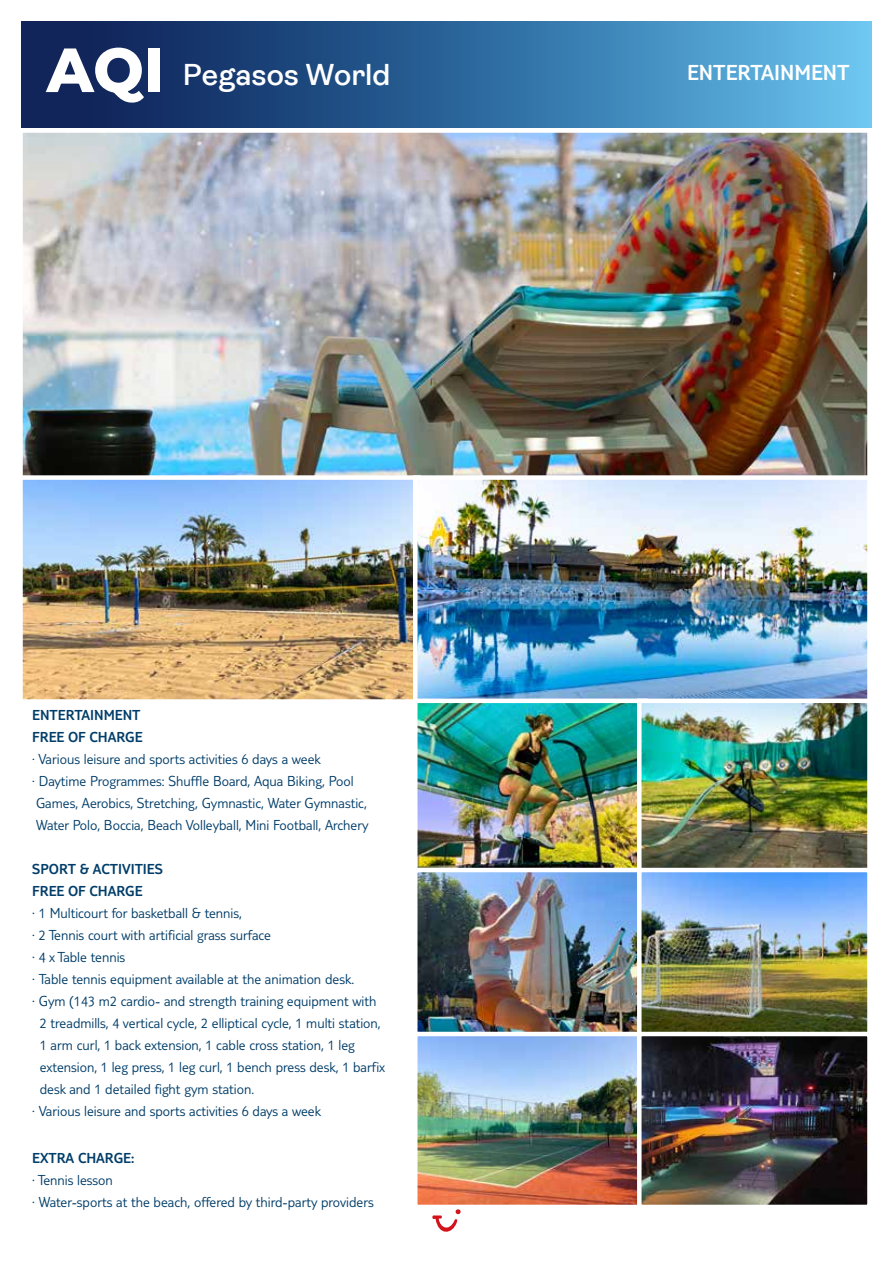
<style>
.page{position:relative;width:893px;height:1263px;background:#fff}
.page>*{position:absolute;margin:0;border:0;box-sizing:border-box;transform-origin:0 0}
.t1{font:600 30px "Ambit";color:#fff}
.t2{font:300 22.5px "TUI Type Pro";color:#fff}
.t3{font:300 15px/22px "TUI Type Pro";color:#003d69}
.t4{font:300 15px/22px "TUI Type Pro";color:#003d69}
.s1{font-family:"TUI Type Cyrillic"}
.s2{font-style:inherit}
</style>
<div class="page">
<svg style="left:21px;top:21px;width:851px;height:107px;background:#336c9f"></svg>
<svg style="left:432px;top:1209px;width:29px;height:23px"></svg>
<img style="left:23px;top:133px;width:844px;height:342px">
<div style="left:18px;top:128px;width:854px;height:352px;border:4px solid #fff"></div>
<img style="left:23px;top:480px;width:390px;height:219px">
<div style="left:18px;top:475px;width:403px;height:229px;border:4px solid #fff"></div>
<img style="left:418px;top:480px;width:449px;height:218px">
<div style="left:413px;top:475px;width:459px;height:229px;border:4px solid #fff"></div>
<img style="left:418px;top:703px;width:219px;height:165px">
<div style="left:413px;top:698px;width:235px;height:178px;border:4px solid #fff"></div>
<img style="left:418px;top:873px;width:219px;height:159px">
<div style="left:413px;top:868px;width:235px;height:177px;border:4px solid #fff"></div>
<img style="left:418px;top:1037px;width:219px;height:167px">
<div style="left:413px;top:1032px;width:235px;height:177px;border:4px solid #fff"></div>
<img style="left:642px;top:703px;width:225px;height:165px">
<div style="left:637px;top:698px;width:235px;height:178px;border:4px solid #fff"></div>
<img style="left:642px;top:873px;width:225px;height:159px">
<div style="left:637px;top:868px;width:235px;height:177px;border:4px solid #fff"></div>
<img style="left:642px;top:1037px;width:225px;height:167px">
<div style="left:637px;top:1032px;width:235px;height:177px;border:4px solid #fff"></div>
<svg style="left:46px;top:48px;width:98px;height:55px"></svg>
<div style="left:148px;top:48px;width:12px;height:44px;background:#fff"></div>
<h1 class="t1" style="left:183px;top:58px;width:209px">Pegasos World</h1>
<h2 class="t2" style="left:687px;top:60px;width:164px">ENTERTAINMENT</h2>
<p class="t4" style="left:32px;top:704px;width:112px">ENTERTAINMENT<br>FREE OF CHARGE</p>
<p class="t3" style="left:32px;top:748px;width:338px">∙ Various leisure and sports activities 6 days a week<br>∙ Daytime Programmes: Shuffle Board, Aqua Biking, Pool Games, Aerobics, Stretching, Gymnastic, Water Gymnastic, Water Polo, Boccia, Beach Volleyball, Mini Football, Archery</p>
<p class="t4" style="left:32px;top:857px;width:132px">SPORT &amp; ACTIVITIES</p>
<p class="t4" style="left:32px;top:879px;width:112px">FREE OF CHARGE</p>
<p class="t3" style="left:32px;top:901px;width:211px"><span class="s1">∙</span> 1 Multicourt for basketball &amp; tennis,</p>
<p class="t3" style="left:32px;top:923px;width:240px"><span class="s1">∙</span> 2 Tennis court with artificial grass surface</p>
<p class="t3" style="left:32px;top:945px;width:94px"><span class="s1">∙</span> 4 x Table tennis</p>
<p class="t3" style="left:32px;top:967px;width:323px"><span class="s1">∙</span> Table tennis equipment available at the animation desk.</p>
<p class="t3" style="left:32px;top:989px;width:346px"><span class="s1">∙</span> Gym (143 m2 cardio- and strength training equipment with</p>
<p class="t3" style="left:40px;top:1011px;width:342px">2 treadmills, 4 vertical cycle, 2 elliptical cycle, 1 multi station,</p>
<p class="t3" style="left:40px;top:1033px;width:316px">1 arm curl, 1 back extension, 1 cable cross station, 1 leg</p>
<p class="t3" style="left:40px;top:1055px;width:347px">extension, 1 leg press, 1 leg curl, 1 bench press desk, 1 barfix</p>
<p class="t3" style="left:40px;top:1077px;width:216px">desk and 1 detailed fight gym station.</p>
<p class="t3" style="left:32px;top:1099px;width:290px"><span class="s1">∙</span> Various leisure and sports activities 6 days a week</p>
<p class="t3" style="left:32px;top:1147px;width:343px"><span class="s2">EXTRA CHARGE:<br></span><span class="s1">∙</span> Tennis lesson<br><span class="s1">∙</span> Water-sports at the beach, offered by third-party providers</p>
</div>
